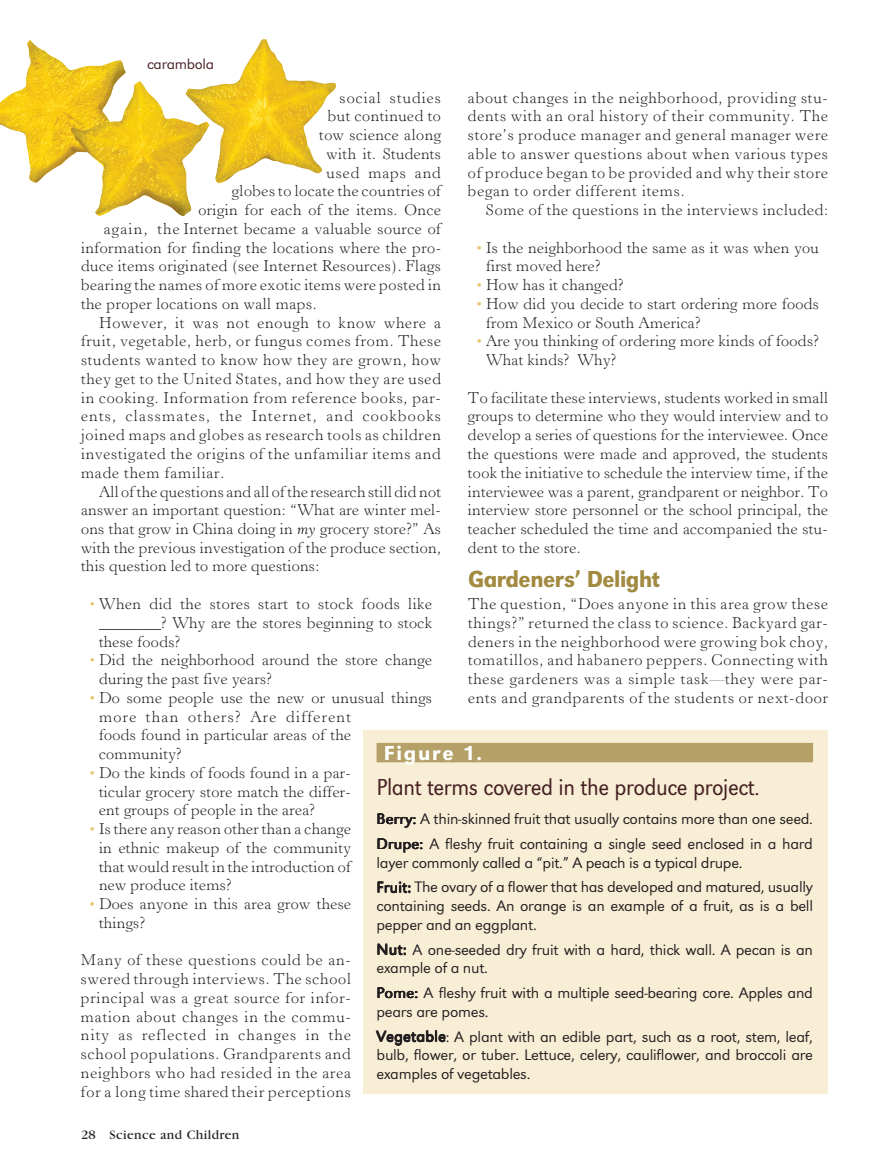
<style>
.page{position:relative;width:891px;height:1175px;background:#fff}
.page>*{position:absolute;margin:0;border:0;box-sizing:border-box;transform-origin:0 0}
.t1{font:24px "URW Grotesk T Ligh Narr";letter-spacing:-.02em;color:#462023}
.t2{font:24px "URW Grotesk T Medi Narr";letter-spacing:-.02em;color:#a28a40}
.t3{font:500 21px "URW Grotesk T";letter-spacing:.085em;color:#fff}
.t4{font:300 15.75px/18.8px "Horley Old Style";letter-spacing:.03em;color:#231f20;text-align:justify}
.t5{font:15.75px/18.8px "URW Grotesk T Ligh Wide";letter-spacing:-.02em;color:#231f20}
.t6{font:300 15.75px "Horley Old Style";letter-spacing:.055em;color:#231f20}
.t7{font:300 15.75px "Horley Old Style";letter-spacing:.05em;color:#231f20}
.t8{font:300 15.75px "Horley Old Style";letter-spacing:.08em;color:#231f20}
.t9{font:300 15.75px "Horley Old Style";letter-spacing:.07em;color:#231f20}
.t10{font:300 15.75px "Horley Old Style";letter-spacing:.06em;color:#231f20}
.t11{font:15px "URW Grotesk T Ligh Wide";letter-spacing:-.02em;color:#462023}
.t12{font:13.5px "Garamond";letter-spacing:.03em;color:#231f20}
.s1{font-style:italic}
.s2{color:#e6c572}
</style>
<div class="page">
<div style="left:363px;top:730px;width:465px;height:364px;background:#f8eed6"></div>
<div style="left:377px;top:743px;width:436px;height:19px;background:#b5a168"></div>
<img style="left:0;top:39px;width:336px;height:177px">
<p class="t11" style="left:147px;top:59px;width:69px">carambola</p>
<p class="t9" style="left:340px;top:91px;width:103px">social studies</p>
<p class="t4" style="left:328px;top:108px;width:115px">but continued to</p>
<p class="t4" style="left:319px;top:127px;width:123px">tow science along</p>
<p class="t4" style="left:327px;top:146px;width:116px">with it. Students</p>
<p class="t10" style="left:327px;top:166px;width:116px">used maps and</p>
<p class="t4" style="left:232px;top:183px;width:211px">globes to locate the countries of</p>
<p class="t4" style="left:198px;top:202px;width:244px">origin for each of the items. Once</p>
<p class="t4" style="left:104px;top:221px;width:339px">again, the Internet became a valuable source of</p>
<p class="t4" style="left:81px;top:239px;width:362px">information for finding the locations where the pro-</p>
<p class="t4" style="left:81px;top:258px;width:361px">duce items originated (see Internet Resources). Flags</p>
<p class="t4" style="left:81px;top:277px;width:362px">bearing the names of more exotic items were posted in</p>
<p class="t4" style="left:81px;top:296px;width:237px">the proper locations on wall maps.</p>
<p class="t6" style="left:99px;top:316px;width:344px">However, it was not enough to know where a</p>
<p class="t6" style="left:81px;top:335px;width:361px">fruit, vegetable, herb, or fungus comes from. These</p>
<p class="t7" style="left:81px;top:354px;width:361px">students wanted to know how they are grown, how</p>
<p class="t7" style="left:81px;top:373px;width:362px">they get to the United States, and how they are used</p>
<p class="t7" style="left:81px;top:391px;width:362px">in cooking. Information from reference books, par-</p>
<p class="t8" style="left:81px;top:410px;width:362px">ents, classmates, the Internet, and cookbooks</p>
<p class="t6" style="left:81px;top:429px;width:361px">joined maps and globes as research tools as children</p>
<p class="t6" style="left:81px;top:448px;width:362px">investigated the origins of the unfamiliar items and</p>
<p class="t6" style="left:81px;top:466px;width:145px">made them familiar.</p>
<p class="t4" style="left:99px;top:483px;width:344px">All of the questions and all of the research still did not</p>
<p class="t4" style="left:81px;top:502px;width:362px">answer an important question: “What are winter mel-</p>
<p class="t4" style="left:81px;top:521px;width:361px">ons that grow in China doing in <span class="s1">my</span> grocery store?” As</p>
<p class="t4" style="left:81px;top:540px;width:362px">with the previous investigation of the produce section,</p>
<p class="t4" style="left:81px;top:558px;width:240px">this question led to more questions:</p>
<p class="t4" style="left:99px;top:596px;width:335px;text-indent:-9px"><span class="s2">•</span> When did the stores start to stock foods like ________? Why are the stores beginning to stock these foods?</p>
<p class="t4" style="left:99px;top:652px;width:335px;text-indent:-9px"><span class="s2">•</span> Did the neighborhood around the store change during the past five years?</p>
<p class="t4" style="left:99px;top:689px;width:335px;text-align:left;text-indent:-9px"><span class="s2">•</span> Do some people use the new or unusual things more than others? Are different<br>foods found in particular areas of the community?</p>
<p class="t4" style="left:99px;top:764px;width:253px;text-indent:-9px"><span class="s2">•</span> Do the kinds of foods found in a par&shy;ticular grocery store match the differ&shy;ent groups of people in the area?</p>
<p class="t4" style="left:99px;top:821px;width:254px;text-indent:-9px"><span class="s2">•</span> Is there any reason other than a change in ethnic makeup of the community that would result in the introduction of new produce items?</p>
<p class="t4" style="left:99px;top:896px;width:254px;text-indent:-9px"><span class="s2">•</span> Does anyone in this area grow these things?</p>
<p class="t4" style="left:81px;top:952px;width:272px">Many of these questions could be an&shy;swered through interviews. The school principal was a great source for infor&shy;mation about changes in the commu&shy;nity as reflected in changes in the school populations. Grandparents and neighbors who had resided in the area for a long time shared their perceptions</p>
<p class="t4" style="left:468px;top:90px;width:362px">about changes in the neighborhood, providing stu&shy;dents with an oral history of their community. The store’s produce manager and general manager were able to answer questions about when various types of produce began to be provided and why their store began to order different items.</p>
<p class="t4" style="left:486px;top:202px;width:343px">Some of the questions in the interviews included:</p>
<p class="t4" style="left:486px;top:239px;width:334px;text-indent:-9px"><span class="s2">•</span> Is the neighborhood the same as it was when you first moved here?</p>
<p class="t4" style="left:477px;top:277px;width:148px"><span class="s2">•</span> How has it changed?</p>
<p class="t4" style="left:486px;top:296px;width:334px;text-indent:-9px"><span class="s2">•</span> How did you decide to start ordering more foods from Mexico or South America?</p>
<p class="t4" style="left:486px;top:333px;width:335px;text-indent:-9px"><span class="s2">•</span> Are you thinking of ordering more kinds of foods?<br>What kinds? Why?</p>
<p class="t4" style="left:468px;top:390px;width:362px">To facilitate these interviews, students worked in small groups to determine who they would interview and to develop a series of questions for the interviewee. Once the questions were made and approved, the students took the initiative to schedule the interview time, if the interviewee was a parent, grandparent or neighbor. To interview store personnel or the school principal, the teacher scheduled the time and accompanied the stu&shy;dent to the store.</p>
<h1 class="t2" style="left:468px;top:570px;width:194px">Gardeners’ Delight</h1>
<p class="t4" style="left:468px;top:596px;width:362px">The question, “Does anyone in this area grow these things?” returned the class to science. Backyard gar&shy;deners in the neighborhood were growing bok choy, tomatillos, and habanero peppers. Connecting with these gardeners was a simple task—they were par&shy;ents and grandparents of the students or next-door</p>
<h2 class="t3" style="left:384px;top:745px;width:100px">Figure 1.</h2>
<h1 class="t1" style="left:377px;top:778px;width:385px">Plant terms covered in the produce project.</h1>
<p class="t5" style="left:420px;top:811px;width:11px">A</p>
<p class="t5" style="left:377px;top:808px;width:438px;line-height:24.6px">Berry: thin-skinned fruit that usually contains more than one seed.<br>Drupe: A fleshy fruit containing a single seed enclosed in a hard</p>
<p class="t5" style="left:376px;top:851px;width:438px;line-height:24.9px">layer commonly called a “pit.” A peach is a typical drupe.<br>Fruit: The ovary of a flower that has developed and matured, usually</p>
<p class="t5" style="left:377px;top:898px;width:438px">containing seeds. An orange is an example of a fruit, as is a bell pepper and an eggplant.</p>
<p class="t5" style="left:376px;top:941px;width:438px">Nut: A one-seeded dry fruit with a hard, thick wall. A pecan is an example of a nut.</p>
<p class="t5" style="left:377px;top:984px;width:438px">Pome: A fleshy fruit with a multiple seed-bearing core. Apples and pears are pomes.</p>
<p class="t5" style="left:377px;top:1028px;width:438px;text-align:justify">Vegetable: A plant with an edible part, such as a root, stem, leaf, bulb, flower, or tuber. Lettuce, celery, cauliflower, and broccoli are examples of vegetables.</p>
<p class="t12" style="left:81px;top:1129px;width:160px">28 Science and Children</p>
</div>
